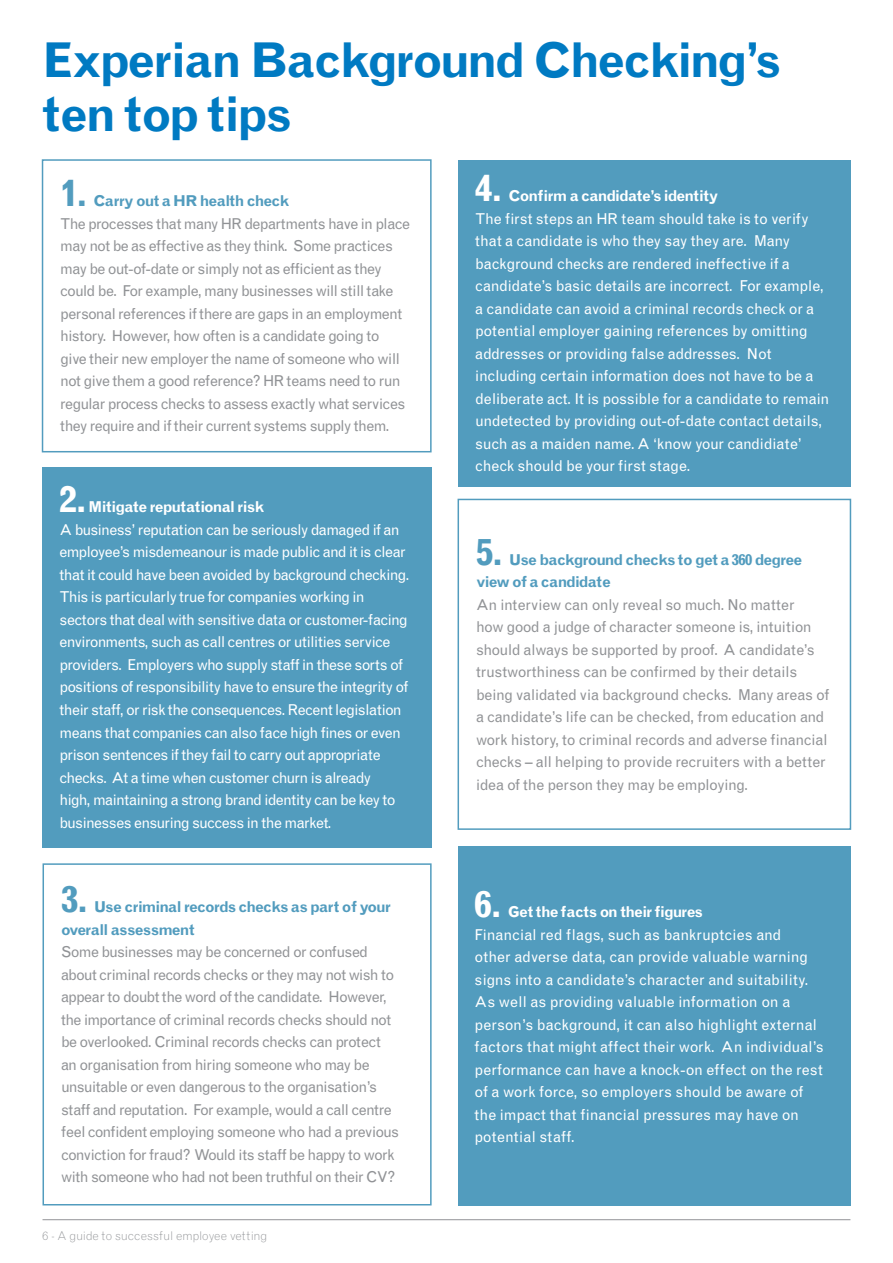
<style>
.page{position:relative;width:893px;height:1263px;background:#fff}
.page>*{position:absolute;margin:0;border:0;box-sizing:border-box;transform-origin:0 0}
.t1{font:700 48px/54px "Grotesque MT Std";letter-spacing:-.05em;color:#007ac2}
.t2{font:700 36px "Grotesque MT Std";color:#529cbe}
.t3{font:700 36px "Grotesque MT Std";color:#fff}
.t4{font:15px/22.5px "Grotesque MT Std";letter-spacing:-.04em;color:#919396}
.t5{font:15px/22.5px "Grotesque MT Std";letter-spacing:-.04em;color:#fff}
.t6{font:15px/22.5px "Grotesque MT Std";letter-spacing:-.02em;color:#fff}
.t7{font:15px/22.5px "Grotesque MT Std";color:#fff}
.t8{font:700 15px/22.5px "Grotesque MT Std";letter-spacing:-.04em;color:#529cbe}
.t9{font:700 15px "Grotesque MT Std";letter-spacing:-.04em;color:#fff}
.t10{font:300 12px "Grotesque MT Std";letter-spacing:-.005em;color:#919396}
</style>
<div class="page">
<hr style="left:43px;top:1219px;width:807px;height:1px;background:#919396">
<div style="left:42px;top:159px;width:390px;height:293px;border:2px solid #529cbe"></div>
<div style="left:458px;top:160px;width:392px;height:327px;background:#529cbe"></div>
<div style="left:43px;top:863px;width:389px;height:342px;border:2px solid #529cbe"></div>
<div style="left:458px;top:499px;width:393px;height:331px;border:2px solid #529cbe"></div>
<div style="left:458px;top:846px;width:392px;height:359px;background:#529cbe"></div>
<div style="left:43px;top:467px;width:389px;height:380px;background:#529cbe"></div>
<h1 class="t1" style="left:43px;top:34px;width:740px">Experian Background Checking’s ten top tips</h1>
<h2 class="t2" style="left:60px;top:172px;width:29px">1.</h2>
<h2 class="t3" style="left:475px;top:168px;width:29px">4.</h2>
<p class="t9" style="left:508px;top:187px;width:211px">Confirm a candidate’s identity</p>
<p class="t6" style="left:475px;top:208px;width:356px">The first steps an HR team should take is to verify that a candidate is who they say they are. Many background checks are rendered ineffective if a candidate’s basic details are incorrect. For example, a candidate can avoid a criminal records check or a potential employer gaining references by omitting addresses or providing false addresses. Not including certain information does not have to be a deliberate act. It is possible for a candidate to remain undetected by providing out-of-date contact details, such as a maiden name. A ‘know your candidiate’ check should be your first stage.</p>
<p class="t8" style="left:93px;top:190px;width:197px">Carry out a HR health check</p>
<p class="t4" style="left:60px;top:212px;width:351px">The processes that many HR departments have in place may not be as effective as they think. Some practices may be out-of-date or simply not as efficient as they could be. For example, many businesses will still take personal references if there are gaps in an employment history. However, how often is a candidate going to<br>give their new employer the name of someone who will not give them a good reference? HR teams need to run regular process checks to assess exactly what services they require and if their current systems supply them.</p>
<h2 class="t3" style="left:60px;top:479px;width:29px">2.</h2>
<p class="t9" style="left:89px;top:498px;width:177px">Mitigate reputational risk</p>
<p class="t5" style="left:60px;top:519px;width:351px">A business’ reputation can be seriously damaged if an employee’s misdemeanour is made public and it is clear that it could have been avoided by background checking.<br>This is particularly true for companies working in sectors that deal with sensitive data or customer-facing environments, such as call centres or utilities service providers. Employers who supply staff in these sorts of positions of responsibility have to ensure the integrity of their staff, or risk the consequences. Recent legislation means that companies can also face high fines or even prison sentences if they fail to carry out appropriate checks. At a time when customer churn is already<br>high, maintaining a strong brand identity can be key to businesses ensuring success in the market.</p>
<h2 class="t2" style="left:61px;top:878px;width:29px">3.</h2>
<p class="t8" style="left:61px;top:896px;width:331px;text-indent:33px">Use criminal records checks as part of your overall assessment</p>
<p class="t4" style="left:61px;top:941px;width:340px">Some businesses may be concerned or confused about criminal records checks or they may not wish to appear to doubt the word of the candidate. However, the importance of criminal records checks should not be overlooked. Criminal records checks can protect an organisation from hiring someone who may be unsuitable or even dangerous to the organisation’s staff and reputation. For example, would a call centre feel confident employing someone who had a previous conviction for fraud? Would its staff be happy to work with someone who had not been truthful on their CV?</p>
<p class="t10" style="left:51px;top:1228px;width:218px">- A guide to successful employee vetting</p>
<h2 class="t2" style="left:476px;top:531px;width:29px">5.</h2>
<p class="t8" style="left:476px;top:548px;width:328px;text-indent:33px">Use background checks to get a 360 degree view of a candidate</p>
<p class="t4" style="left:476px;top:593px;width:355px">An interview can only reveal so much. No matter<br>how good a judge of character someone is, intuition should always be supported by proof. A candidate’s trustworthiness can be confirmed by their details being validated via background checks. Many areas of a candidate’s life can be checked, from education and work history, to criminal records and adverse financial checks – all helping to provide recruiters with a better idea of the person they may be employing.</p>
<h2 class="t3" style="left:475px;top:883px;width:29px">6.</h2>
<p class="t9" style="left:508px;top:903px;width:197px">Get the facts on their figures</p>
<p class="t7" style="left:475px;top:923px;width:351px">Financial red flags, such as bankruptcies and<br>other adverse data, can provide valuable warning signs into a candidate’s character and suitability.<br>As well as providing valuable information on a person’s background, it can also highlight external factors that might affect their work. An individual’s performance can have a knock-on effect on the rest of a work force, so employers should be aware of the impact that financial pressures may have on potential staff.</p>
</div>
